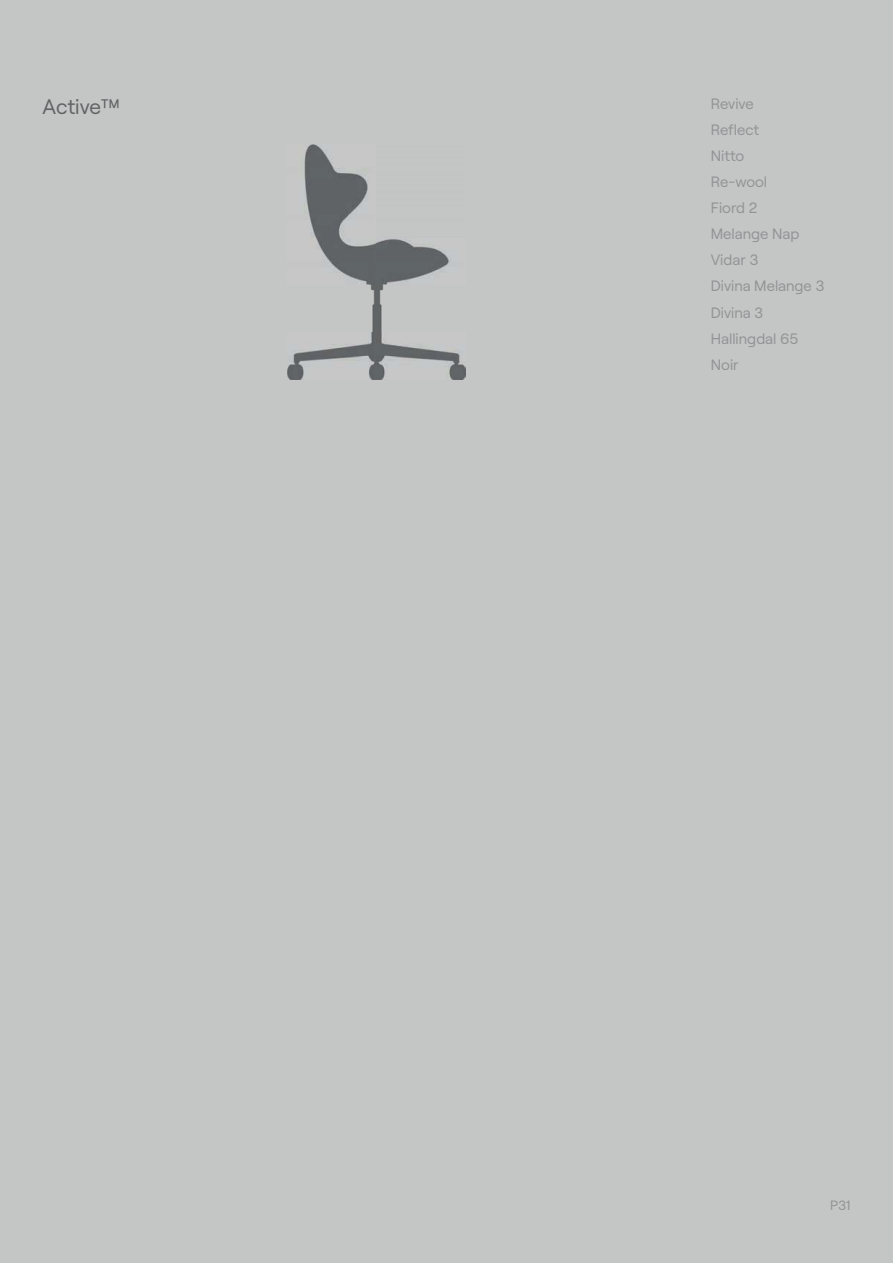
<style>
.page{position:relative;width:893px;height:1263px;background:#c4c6c5}
.page>*{position:absolute;margin:0;border:0;box-sizing:border-box;transform-origin:0 0}
.t1{font:21px "Roobert";color:#606465}
.t2{font:15px/26.1px "Roobert";color:#919495}
.t3{font:13.5px "Roobert";color:#919495}
</style>
<div class="page">
<img style="left:288px;top:145px;width:177px;height:234px">
<h1 class="t1" style="left:43px;top:99px;width:79px">Active™</h1>
<p class="t2" style="left:711px;top:92px;width:115px">Revive<br>Reflect<br>Nitto<br>Re-wool<br>Fiord 2<br>Melange Nap<br>Vidar 3<br>Divina Melange 3<br>Divina 3<br>Hallingdal 65<br>Noir</p>
<p class="t3" style="left:830px;top:1200px;width:22px">P31</p>
</div>
